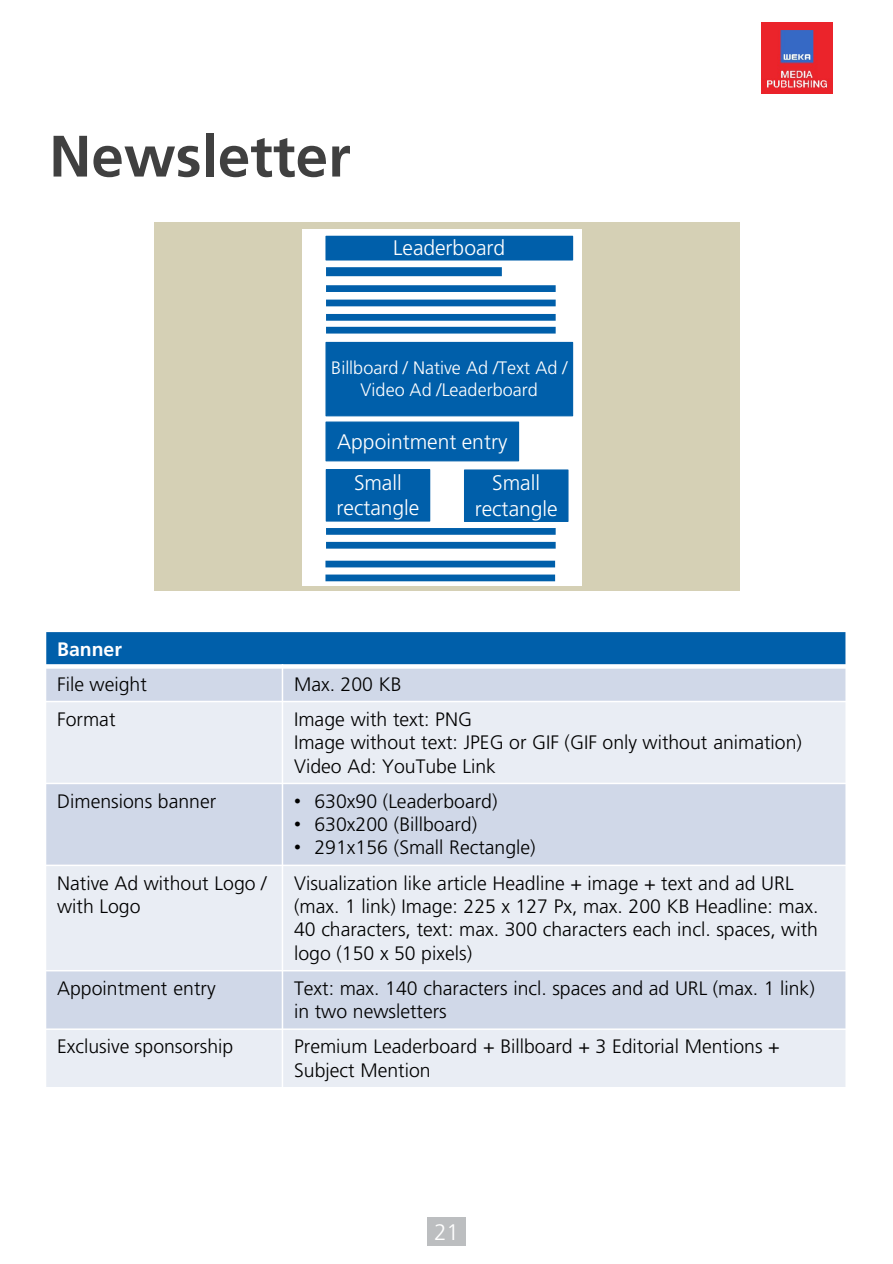
<style>
.page{position:relative;width:893px;height:1264px;background:#fff}
.page>*{position:absolute;margin:0;border:0;box-sizing:border-box;transform-origin:0 0}
.t1{font:700 58.35px "Frutiger LT Std";color:#404040}
.t2{font:300 22.5px "Frutiger LT Std";color:#fff}
.t3{font:300 21px/25.2px "Frutiger LT Std";color:#fff;text-align:center}
.t4{font:300 19.5px/23.4px "Frutiger LT Std";color:#000}
.t5{font:700 19.5px "Frutiger LT Std";color:#fff}
.t6{font:300 18px/21.6px "Frutiger LT Std";color:#fff;text-align:center}
.s1{font-family:"Arial";font-weight:400}
</style>
<div class="page">
<div style="left:427px;top:1217px;width:39px;height:28px;background:#bcbec0"></div>
<img style="left:761px;top:23px;width:71px;height:70px">
<div style="left:154px;top:222px;width:585px;height:368px;background:#d5d0b5"></div>
<div style="left:302px;top:229px;width:280px;height:356px;background:#fff"></div>
<div style="left:325px;top:342px;width:248px;height:74px;background:#005faa;border:1px solid #005faa"></div>
<div style="left:326px;top:267px;width:176px;height:9px;background:#005faa"></div>
<div style="left:326px;top:285px;width:229px;height:7px;background:#005faa"></div>
<div style="left:326px;top:299px;width:229px;height:7px;background:#005faa"></div>
<div style="left:326px;top:314px;width:229px;height:6px;background:#005faa"></div>
<div style="left:326px;top:528px;width:229px;height:6px;background:#005faa"></div>
<div style="left:326px;top:541px;width:229px;height:7px;background:#005faa"></div>
<div style="left:326px;top:327px;width:229px;height:6px;background:#005faa"></div>
<div style="left:326px;top:236px;width:246px;height:24px;background:#005faa"></div>
<div style="left:325px;top:421px;width:194px;height:40px;background:#005faa;border:1px solid #005faa"></div>
<div style="left:326px;top:469px;width:103px;height:52px;background:#005faa"></div>
<div style="left:325px;top:560px;width:230px;height:7px;background:#005faa"></div>
<div style="left:325px;top:574px;width:230px;height:7px;background:#005faa"></div>
<div style="left:464px;top:469px;width:104px;height:53px;background:#005faa;border:1px solid #005faa"></div>
<div style="left:45px;top:631px;width:801px;height:35px;background:#005faa"></div>
<div style="left:45px;top:666px;width:237px;height:35px;background:#d0d8e8"></div>
<div style="left:282px;top:666px;width:564px;height:35px;background:#d0d8e8"></div>
<div style="left:45px;top:701px;width:237px;height:82px;background:#e9edf4"></div>
<div style="left:282px;top:701px;width:564px;height:82px;background:#e9edf4"></div>
<div style="left:45px;top:783px;width:237px;height:82px;background:#d0d8e8"></div>
<div style="left:282px;top:783px;width:564px;height:82px;background:#d0d8e8"></div>
<div style="left:45px;top:865px;width:237px;height:105px;background:#e9edf4"></div>
<div style="left:282px;top:865px;width:564px;height:105px;background:#e9edf4"></div>
<div style="left:45px;top:970px;width:237px;height:58px;background:#d0d8e8"></div>
<div style="left:282px;top:970px;width:564px;height:58px;background:#d0d8e8"></div>
<div style="left:45px;top:1028px;width:237px;height:59px;background:#e9edf4"></div>
<div style="left:282px;top:1028px;width:564px;height:59px;background:#e9edf4"></div>
<hr style="left:282px;top:664px;width:1px;height:424px;background:#fff">
<svg style="left:46px;top:664px;width:799px;height:4px;background:#f3f7fb"></svg>
<hr style="left:45px;top:700px;width:801px;height:2px;background:#fff">
<hr style="left:45px;top:782px;width:801px;height:2px;background:#fff">
<hr style="left:45px;top:864px;width:801px;height:1px;background:#fff">
<hr style="left:45px;top:969px;width:801px;height:2px;background:#fff">
<hr style="left:45px;top:1028px;width:801px;height:1px;background:#fff">
<hr style="left:45px;top:630px;width:1px;height:458px;background:#fff">
<hr style="left:845px;top:630px;width:1px;height:458px;background:#fff">
<hr style="left:45px;top:630px;width:801px;height:2px;background:#fff">
<hr style="left:45px;top:1086px;width:801px;height:2px;background:#fff">
<h2 class="t1" style="left:49px;top:122px;width:303px">Newsletter</h2>
<p class="t3" style="left:393px;top:236px;width:113px">Leaderboard</p>
<p class="t6" style="left:331px;top:357px;width:237px">Billboard / Native Ad /Text Ad /<br>Video Ad /Leaderboard</p>
<p class="t3" style="left:337px;top:429px;width:172px">Appointment entry</p>
<p class="t3" style="left:336px;top:470px;width:84px">Small rectangle</p>
<p class="t3" style="left:475px;top:470px;width:84px">Small rectangle</p>
<p class="t5" style="left:57px;top:637px;width:66px">Banner</p>
<p class="t4" style="left:57px;top:672px;width:91px">File weight</p>
<p class="t4" style="left:294px;top:672px;width:109px">Max. 200 KB</p>
<p class="t4" style="left:57px;top:707px;width:60px">Format</p>
<p class="t4" style="left:294px;top:707px;width:179px">Image with text: PNG</p>
<p class="t4" style="left:294px;top:730px;width:509px">Image without text: JPEG or GIF (GIF only without animation)</p>
<p class="t4" style="left:294px;top:754px;width:203px">Video Ad: YouTube Link</p>
<p class="t4" style="left:57px;top:789px;width:160px">Dimensions banner</p>
<p class="t4" style="left:294px;top:789px;width:205px"><span class="s1">•</span> 630x90 (Leaderboard)</p>
<p class="t4" style="left:294px;top:812px;width:184px"><span class="s1">•</span> 630x200 (Billboard)</p>
<p class="t4" style="left:294px;top:836px;width:243px"><span class="s1">•</span> 291x156 (Small Rectangle)</p>
<p class="t4" style="left:57px;top:871px;width:211px">Native Ad without Logo / with Logo</p>
<p class="t4" style="left:294px;top:871px;width:526px">Visualization like article Headline + image + text and ad URL (max. 1 link) Image: 225 x 127 Px, max. 200 KB Headline: max.<br>40 characters, text: max. 300 characters each incl. spaces, with logo (150 x 50 pixels)</p>
<p class="t4" style="left:57px;top:976px;width:160px">Appointment entry</p>
<p class="t4" style="left:294px;top:976px;width:522px">Text: max. 140 characters incl. spaces and ad URL (max. 1 link) in two newsletters</p>
<p class="t4" style="left:57px;top:1034px;width:178px">Exclusive sponsorship</p>
<p class="t4" style="left:294px;top:1034px;width:487px">Premium Leaderboard + Billboard + 3 Editorial Mentions +<br>Subject Mention</p>
<p class="t2" style="left:434px;top:1218px;width:26px">21</p>
</div>
